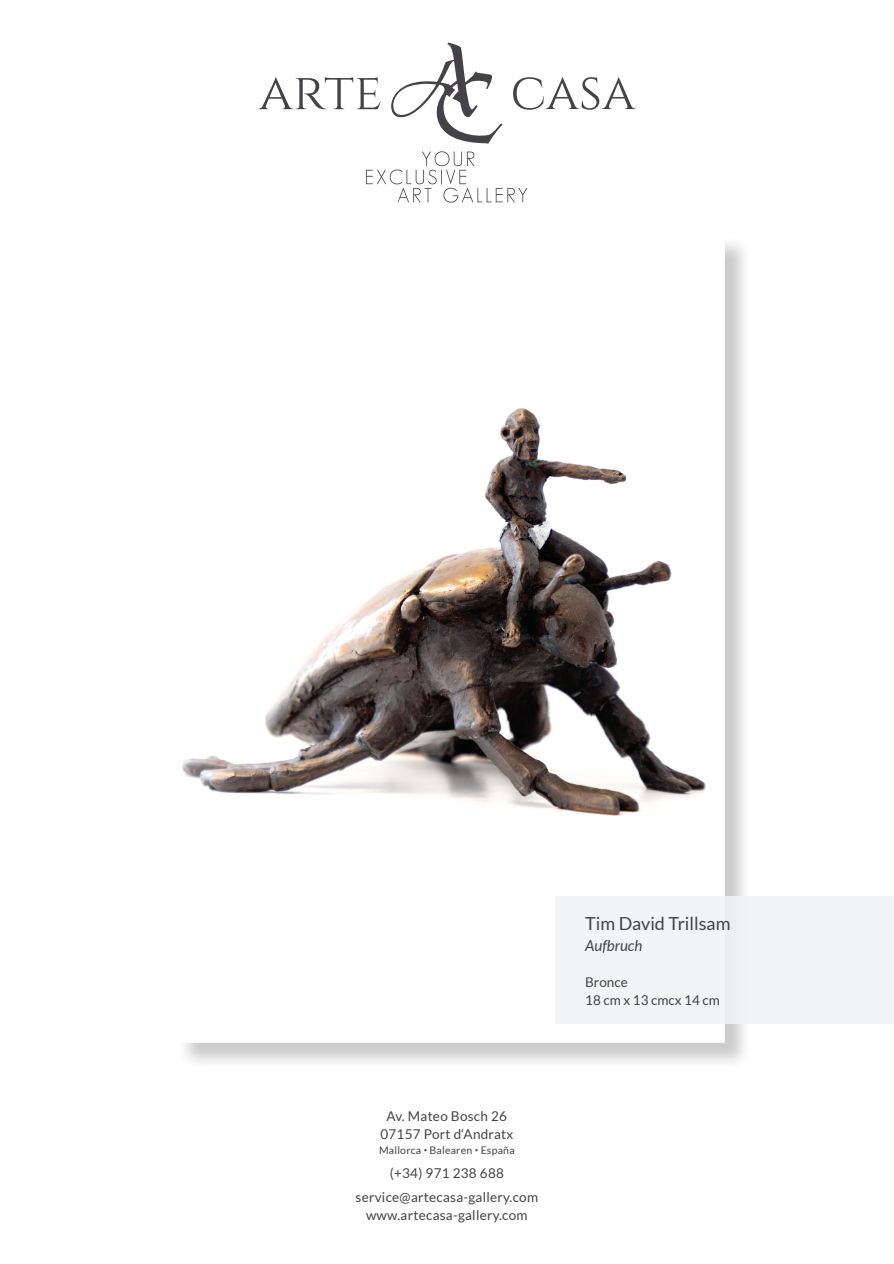
<style>
.page{position:relative;width:894px;height:1264px;background:#fff}
.page>*{position:absolute;margin:0;border:0;box-sizing:border-box;transform-origin:0 0}
.t1{font:18px "Lato";color:#444246}
.t2{font:italic 15px "Lato";color:#444246}
.t3{font:13.5px/18px "Lato";letter-spacing:.02em;color:#444246;text-align:center}
.t4{font:13.5px/18px "Lato";color:#444246}
.t5{font:10.5px "Lato";letter-spacing:.02em;color:#444246}
</style>
<div class="page">
<svg style="left:513px;top:77px;width:122px;height:33px"></svg>
<svg style="left:258px;top:77px;width:122px;height:32px"></svg>
<svg style="left:391px;top:43px;width:111px;height:101px"></svg>
<svg style="left:366px;top:151px;width:161px;height:51px"></svg>
<img style="left:181px;top:407px;width:526px;height:410px">
<div style="left:555px;top:896px;width:338px;height:128px;background:#f2f3f4"></div>
<p class="t3" style="left:380px;top:1107px;width:134px">Av. Mateo Bosch 26<br>07157 Port d‘Andratx</p>
<p class="t5" style="left:379px;top:1145px;width:137px">Mallorca <sup>•</sup> Balearen <sup>•</sup> España</p>
<p class="t3" style="left:355px;top:1161px;width:184px;line-height:24px">(+34) 971 238 688 service@artecasa-gallery.com</p>
<p class="t3" style="left:366px;top:1206px;width:163px">www.artecasa-gallery.com</p>
<h1 class="t1" style="left:585px;top:914px;width:147px">Tim David Trillsam</h1>
<p class="t2" style="left:585px;top:938px;width:59px">Aufbruch</p>
<p class="t4" style="left:585px;top:973px;width:136px">Bronce<br>18 cm x 13 cmcx 14 cm</p>
</div>
